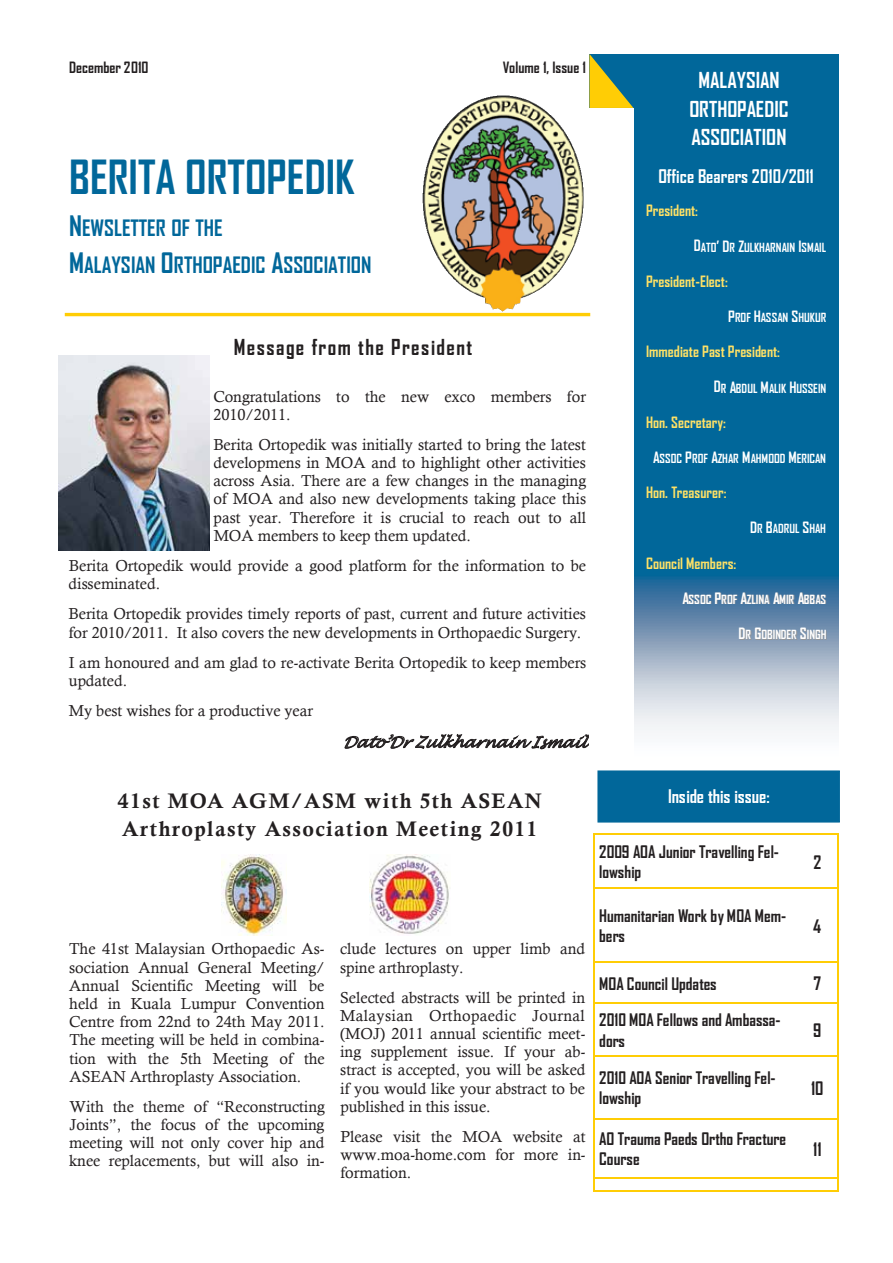
<style>
.page{position:relative;width:893px;height:1263px;background:#fff}
.page>*{position:absolute;margin:0;border:0;box-sizing:border-box;transform-origin:0 0}
.t1{font:700 45px "Agency FB";color:#01679a}
.t2{font:700 21.6px/36.9px "Agency FB";color:#01679a}
.t3{font:21px/28.2px "Calis MT Bol";letter-spacing:.07em;color:#231f20}
.t4{font:700 21px/28.7px "Agency FB";color:#fff;text-align:center}
.t5{font:700 21px "Agency FB";letter-spacing:.07em;color:#231f20}
.t6{font:700 18px "Agency FB";color:#fff}
.t7{font:700 17.85px "Agency FB";color:#231f20}
.t8{font:700 16.5px/20.4px "Agency FB";color:#231f20}
.t9{font:15.9px/18.1px "Calisto";color:#231f20}
.t10{font:700 15px "Agency FB";color:#fee166}
.t11{font:700 15px "Agency FB";color:#231f20}
.t12{font:italic 15px "Lucida Handwriting";color:#231f20}
.t13{font:700 12px "Agency FB";color:#fff}
.s1{font-size:27px}
.s2{font-size:15px}
.s3{color:#949698}
</style>
<div class="page">
<svg style="left:344px;top:734px;width:245px;height:15px"></svg>
<svg style="left:634px;top:575px;width:205px;height:156px;background:#94adc5"></svg>
<div style="left:589px;top:54px;width:250px;height:521px;background:#01679a"></div>
<div style="left:589px;top:108px;width:44px;height:659px;background:#fff"></div>
<svg style="left:589px;top:54px;width:44px;height:54px"></svg>
<hr style="left:65px;top:313px;width:525px;height:3px;background:#ffcd05">
<div style="left:598px;top:771px;width:241px;height:51px;background:#01679a"></div>
<hr style="left:594px;top:834px;width:1px;height:169px;background:#ffcd05">
<hr style="left:838px;top:834px;width:1px;height:169px;background:#ffcd05">
<hr style="left:594px;top:1003px;width:1px;height:53px;background:#ffcd05">
<hr style="left:838px;top:1003px;width:1px;height:53px;background:#ffcd05">
<hr style="left:594px;top:1056px;width:1px;height:134px;background:#ffcd05">
<hr style="left:838px;top:1056px;width:1px;height:134px;background:#ffcd05">
<hr style="left:594px;top:834px;width:245px;height:1px;background:#ffcd05">
<hr style="left:595px;top:888px;width:243px;height:1px;background:#ffcd05">
<hr style="left:595px;top:961px;width:243px;height:1px;background:#ffcd05">
<hr style="left:595px;top:1002px;width:243px;height:1px;background:#ffcd05">
<hr style="left:595px;top:1055px;width:243px;height:1px;background:#ffcd05">
<hr style="left:595px;top:1118px;width:243px;height:1px;background:#ffcd05">
<hr style="left:595px;top:1177px;width:243px;height:2px;background:#ffcd05">
<hr style="left:594px;top:1190px;width:245px;height:1px;background:#ffcd05">
<img style="left:422px;top:95px;width:162px;height:216px">
<img style="left:370px;top:855px;width:80px;height:79px">
<img style="left:221px;top:855px;width:65px;height:80px">
<img style="left:59px;top:355px;width:150px;height:196px">
<p class="t11" style="left:69px;top:58px;width:81px">December 2010</p>
<p class="t11" style="left:503px;top:58px;width:85px">Volume 1, Issue 1</p>
<h1 class="t1" style="left:69px;top:149px;width:287px">BERITA ORTOPEDIK</h1>
<h2 class="t2" style="left:69px;top:209px;width:304px"><span class="s1">N</span>EWSLETTER OF THE<br><span class="s1">M</span>ALAYSIAN <span class="s1">O</span>RTHOPAEDIC <span class="s1">A</span>SSOCIATION</h2>
<h3 class="t5" style="left:234px;top:334px;width:240px">Message from the President</h3>
<p class="t9" style="left:213px;top:387px;width:374px">Congratulations to the new exco members for<br>2010/2011.</p>
<p class="t9" style="left:213px;top:435px;width:374px;text-align:justify">Berita Ortopedik was initially started to bring the latest developmens in MOA and to highlight other activities across Asia. There are a few changes in the managing of MOA and also new developments taking place this past year. Therefore it is crucial to reach out to all MOA members to keep them updated.</p>
<p class="t9" style="left:69px;top:556px;width:519px">Berita Ortopedik would provide a good platform for the information to be disseminated.</p>
<p class="t9" style="left:69px;top:605px;width:519px">Berita Ortopedik provides timely reports of past, current and future activities for 2010/2011. It also covers the new developments in Orthopaedic Surgery.</p>
<p class="t9" style="left:69px;top:653px;width:519px">I am honoured and am glad to re-activate Berita Ortopedik to keep members updated.</p>
<p class="t9" style="left:69px;top:701px;width:246px">My best wishes for a productive year</p>
<p class="t12" style="left:342px;top:733px;width:255px">Dato’Dr Zulkhar nain I smail</p>
<h3 class="t3" style="left:118px;top:786px;width:425px">41st MOA AGM/ASM with 5th ASEAN<br>Arthroplasty Association Meeting 2011</h3>
<h3 class="t4" style="left:690px;top:65px;width:101px">MALAYSIAN<br>ORTHOPAEDIC<br>ASSOCIATION</h3>
<p class="t6" style="left:658px;top:165px;width:157px">Office Bearers 2010/2011</p>
<p class="t10" style="left:646px;top:201px;width:54px">President:</p>
<p class="t13" style="left:694px;top:240px;width:134px"><span class="s2">D</span>ATO<span class="s2">’ D</span>R <span class="s2">Z</span>ULKHARNAIN <span class="s2">I</span>SMAIL</p>
<p class="t10" style="left:646px;top:272px;width:83px">President-Elect:</p>
<p class="t13" style="left:728px;top:310px;width:100px"><span class="s2">P</span>ROF <span class="s2">H</span>ASSAN <span class="s2">S</span>HUKUR</p>
<p class="t10" style="left:646px;top:342px;width:135px">Immediate Past President:</p>
<p class="t13" style="left:714px;top:380px;width:114px"><span class="s2">D</span>R <span class="s2">A</span>BDUL <span class="s2">M</span>ALIK <span class="s2">H</span>USSEIN</p>
<p class="t10" style="left:646px;top:413px;width:81px">Hon. Secretary:</p>
<p class="t13" style="left:653px;top:451px;width:174px"><span class="s2">A</span>SSOC <span class="s2">P</span>ROF <span class="s2">A</span>ZHAR <span class="s2">M</span>AHMOOD <span class="s2">M</span>ERICAN</p>
<p class="t10" style="left:646px;top:483px;width:82px">Hon. Treasurer:</p>
<p class="t13" style="left:750px;top:521px;width:77px"><span class="s2">D</span>R <span class="s2">B</span>ADRUL <span class="s2">S</span>HAH</p>
<p class="t10" style="left:646px;top:554px;width:92px">Council Members:</p>
<p class="t13" style="left:682px;top:592px;width:145px"><span class="s2">A</span>SSOC <span class="s2">P</span>ROF <span class="s2">A</span>ZLINA <span class="s2">A</span><span class="s3">M</span>IR <span class="s2">A</span>BBAS</p>
<p class="t13" style="left:739px;top:627px;width:89px"><span class="s2">D</span>R <span class="s2">G</span>OBINDER <span class="s2">S</span>INGH</p>
<p class="t6" style="left:668px;top:785px;width:103px">Inside this issue:</p>
<p class="t9" style="left:69px;top:940px;width:257px;text-align:justify">The 41st Malaysian Orthopaedic As&shy;sociation Annual General Meeting/ Annual Scientific Meeting will be held in Kuala Lumpur Convention Centre from 22nd to 24th May 2011.<br>The meeting will be held in combina&shy;tion with the 5th Meeting of the ASEAN Arthroplasty Association.</p>
<p class="t9" style="left:69px;top:1097px;width:257px;text-align:justify">With the theme of “Reconstructing Joints”, the focus of the upcoming meeting will not only cover hip and knee replacements, but will also in-</p>
<p class="t9" style="left:340px;top:940px;width:247px">clude lectures on upper limb and spine arthroplasty.</p>
<p class="t9" style="left:340px;top:988px;width:247px;text-align:justify">Selected abstracts will be printed in Malaysian Orthopaedic Journal (MOJ) 2011 annual scientific meet&shy;ing supplement issue. If your ab&shy;stract is accepted, you will be asked if you would like your abstract to be published in this issue.</p>
<p class="t9" style="left:340px;top:1127px;width:247px;text-align:justify">Please visit the MOA website at www.moa-home.com for more in&shy;formation.</p>
<p class="t8" style="left:599px;top:841px;width:181px">2009 AOA Junior Travelling Fel&shy;lowship</p>
<p class="t7" style="left:813px;top:851px;width:9px">2</p>
<p class="t8" style="left:599px;top:905px;width:188px">Humanitarian Work by MOA Mem&shy;bers</p>
<p class="t7" style="left:813px;top:915px;width:10px">4</p>
<p class="t8" style="left:599px;top:973px;width:119px">MOA Council Updates</p>
<p class="t7" style="left:813px;top:972px;width:9px">7</p>
<p class="t8" style="left:599px;top:1009px;width:183px">2010 MOA Fellows and Ambassa&shy;dors</p>
<p class="t7" style="left:813px;top:1019px;width:10px">9</p>
<p class="t8" style="left:599px;top:1067px;width:178px">2010 AOA Senior Travelling Fel&shy;lowship</p>
<p class="t7" style="left:811px;top:1077px;width:14px">10</p>
<p class="t8" style="left:599px;top:1128px;width:189px">AO Trauma Paeds Ortho Fracture<br>Course</p>
<p class="t7" style="left:813px;top:1138px;width:10px">11</p>
</div>
